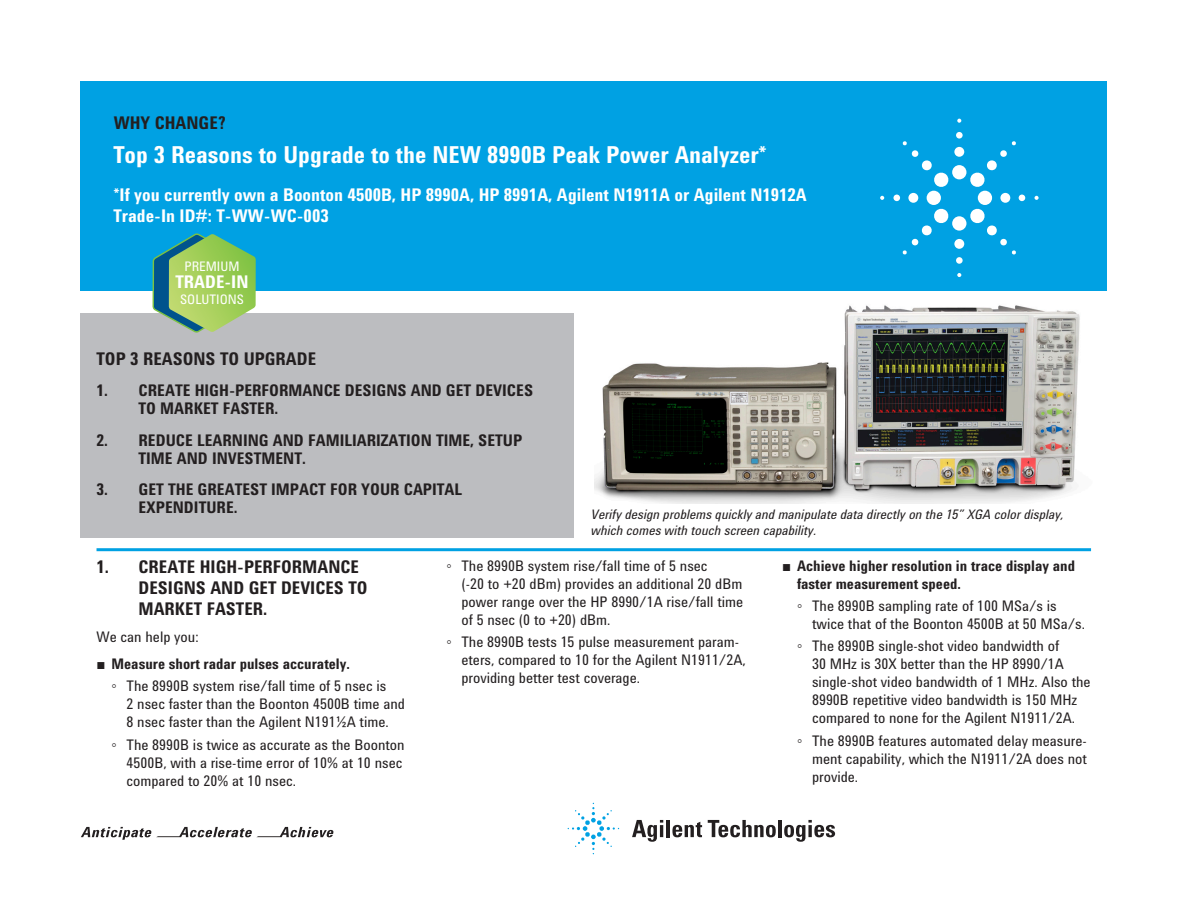
<style>
.page{position:relative;width:1188px;height:918px;background:#fff}
.page>*{position:absolute;margin:0;border:0;box-sizing:border-box;transform-origin:0 0}
.Header_1_-_White{font:700 24px "Agilent Condensed CFF";color:#fff}
.Header_2_-_White{font:700 18px/21px "Agilent Condensed CFF";color:#fff}
.Body_Capital{font:700 18px/21px "Agilent Condensed CFF";color:#231f20}
.Header_2_-_White-2{font:700 18px "Agilent Condensed CFF";color:#231f20}
.Body_Text{font:700 18px "Agilent Condensed CFF";color:#fff}
.Body_Capital-2{font:700 16.5px/18px "Agilent Condensed CFF";color:#231f20}
.Bullets_-_Second_Lev{font:15px/18px "Agilent Condensed CFF";color:#231f20}
.Bullets{font:700 15px/18px "Agilent Condensed CFF";color:#231f20}
.Body_Text-2{font:15px "Agilent Condensed CFF";color:#231f20}
.Captions_for_Figures{font:italic 13.5px/16.5px "Agilent Condensed CFF";color:#231f20}
.Body_Text-3{font:13.5px "Agilent Condensed CFF";color:#fff}
.s1{font-weight:400}
</style>
<div class="page">
<div style="left:81px;top:81px;width:1026px;height:209px;background:#00a1e3"></div>
<div style="left:81px;top:313px;width:493px;height:225px;background:#bcbdc0"></div>
<hr style="left:97px;top:548px;width:994px;height:3px;background:#00a1e3">
<div style="left:952px;top:165px;width:14px;height:14px;background:#fff;border-radius:50%"></div>
<div style="left:954px;top:147px;width:10px;height:10px;background:#fff;border-radius:50%"></div>
<div style="left:956px;top:132px;width:7px;height:7px;background:#fff;border-radius:50%"></div>
<svg style="left:957px;top:119px;width:4px;height:4px"></svg>
<div style="left:978px;top:191px;width:14px;height:14px;background:#fff;border-radius:50%"></div>
<div style="left:1000px;top:193px;width:10px;height:10px;background:#fff;border-radius:50%"></div>
<svg style="left:1019px;top:195px;width:6px;height:6px"></svg>
<svg style="left:1035px;top:196px;width:4px;height:4px"></svg>
<div style="left:952px;top:216px;width:14px;height:15px;background:#fff;border-radius:50%"></div>
<div style="left:954px;top:239px;width:10px;height:10px;background:#fff;border-radius:50%"></div>
<div style="left:956px;top:257px;width:7px;height:7px;background:#fff;border-radius:50%"></div>
<svg style="left:957px;top:273px;width:4px;height:4px"></svg>
<div style="left:927px;top:191px;width:14px;height:14px;background:#fff;border-radius:50%"></div>
<div style="left:908px;top:193px;width:10px;height:10px;background:#fff;border-radius:50%"></div>
<div style="left:893px;top:195px;width:7px;height:6px;background:#fff;border-radius:50%"></div>
<svg style="left:880px;top:196px;width:4px;height:4px"></svg>
<svg style="left:970px;top:141px;width:46px;height:46px"></svg>
<svg style="left:970px;top:208px;width:46px;height:47px"></svg>
<svg style="left:902px;top:208px;width:47px;height:47px"></svg>
<svg style="left:903px;top:141px;width:46px;height:46px"></svg>
<svg style="left:153px;top:234px;width:103px;height:98px"></svg>
<img style="left:594px;top:305px;width:486px;height:199px">
<svg style="left:632px;top:820px;width:31px;height:22px"></svg>
<hr style="left:667px;top:820px;width:3px;height:17px;background:#231f20">
<svg style="left:672px;top:822px;width:30px;height:15px"></svg>
<svg style="left:708px;top:820px;width:68px;height:17px"></svg>
<hr style="left:778px;top:820px;width:4px;height:17px;background:#231f20">
<svg style="left:784px;top:820px;width:51px;height:22px"></svg>
<svg style="left:568px;top:803px;width:51px;height:51px"></svg>
<svg style="left:81px;top:827px;width:252px;height:13px"></svg>
<p class="Header_2_-_White-2" style="left:114px;top:110px;width:114px">WHY CHANGE?</p>
<p class="Header_1_-_White" style="left:113px;top:136px;width:655px">Top 3 Reasons to Upgrade to the NEW 8990B Peak Power Analyzer*</p>
<p class="Header_2_-_White" style="left:113px;top:183px;width:695px">*If you currently own a Boonton 4500B, HP 8990A, HP 8991A, Agilent N1911A or Agilent N1912A<br>Trade-In ID#: T-WW-WC-003</p>
<p class="Body_Text-3" style="left:184px;top:256px;width:57px">PREMIUM</p>
<p class="Body_Text-3" style="left:180px;top:289px;width:65px">SOLUTIONS</p>
<p class="Body_Text" style="left:175px;top:269px;width:75px">TRADE-IN</p>
<p class="Body_Capital" style="left:97px;top:347px;width:221px">TOP 3 REASONS TO UPGRADE</p>
<p class="Body_Capital-2" style="left:139px;top:381px;width:396px;text-indent:-42px">1. CREATE HIGH-PERFORMANCE DESIGNS AND GET DEVICES<br>TO MARKET FASTER.</p>
<p class="Body_Capital-2" style="left:139px;top:430px;width:385px;text-indent:-42px">2. REDUCE LEARNING AND FAMILIARIZATION TIME, SETUP<br>TIME AND INVESTMENT.</p>
<p class="Body_Capital-2" style="left:139px;top:480px;width:325px;text-indent:-42px">3. GET THE GREATEST IMPACT FOR YOUR CAPITAL<br>EXPENDITURE.</p>
<p class="Captions_for_Figures" style="left:591px;top:505px;width:474px">Verify design problems quickly and manipulate data directly on the 15” XGA color display, which comes with touch screen capability.</p>
<p class="Body_Capital" style="left:139px;top:556px;width:231px;text-indent:-42px">1. CREATE HIGH-PERFORMANCE<br>DESIGNS AND GET DEVICES TO<br>MARKET FASTER.</p>
<p class="Body_Text-2" style="left:97px;top:626px;width:104px">We can help you:</p>
<p class="Bullets" style="left:97px;top:654px;width:255px"><span class="s1">■</span> Measure short radar pulses accurately.</p>
<p class="Bullets_-_Second_Lev" style="left:127px;top:677px;width:280px;text-indent:-15px">◦ The 8990B system rise/fall time of 5 nsec is<br>2 nsec faster than the Boonton 4500B time and<br>8 nsec faster than the Agilent N1911/2A time.</p>
<p class="Bullets_-_Second_Lev" style="left:127px;top:735px;width:280px;text-indent:-15px">◦ The 8990B is twice as accurate as the Boonton<br>4500B, with a rise-time error of 10% at 10 nsec compared to 20% at 10 nsec.</p>
<p class="Bullets_-_Second_Lev" style="left:461px;top:556px;width:283px;text-indent:-15px">◦ The 8990B system rise/fall time of 5 nsec<br>(-20 to +20 dBm) provides an additional 20 dBm power range over the HP 8990/1A rise/fall time of 5 nsec (0 to +20) dBm.</p>
<p class="Bullets_-_Second_Lev" style="left:461px;top:632px;width:286px;text-indent:-15px">◦ The 8990B tests 15 pulse measurement param&shy;eters, compared to 10 for the Agilent N1911/2A, providing better test coverage.</p>
<p class="Bullets" style="left:797px;top:556px;width:279px;text-indent:-15px"><span class="s1">■</span> Achieve higher resolution in trace display and faster measurement speed.</p>
<p class="Bullets_-_Second_Lev" style="left:812px;top:596px;width:274px;text-indent:-15px">◦ The 8990B sampling rate of 100 MSa/s is twice that of the Boonton 4500B at 50 MSa/s.</p>
<p class="Bullets_-_Second_Lev" style="left:812px;top:637px;width:280px;text-indent:-15px">◦ The 8990B single-shot video bandwidth of<br>30 MHz is 30X better than the HP 8990/1A single-shot video bandwidth of 1 MHz. Also the 8990B repetitive video bandwidth is 150 MHz compared to none for the Agilent N1911/2A.</p>
<p class="Bullets_-_Second_Lev" style="left:812px;top:731px;width:276px;text-align:justify;text-indent:-15px">◦ The 8990B features automated delay measure&shy;ment capability, which the N1911/2A does not provide.</p>
</div>
